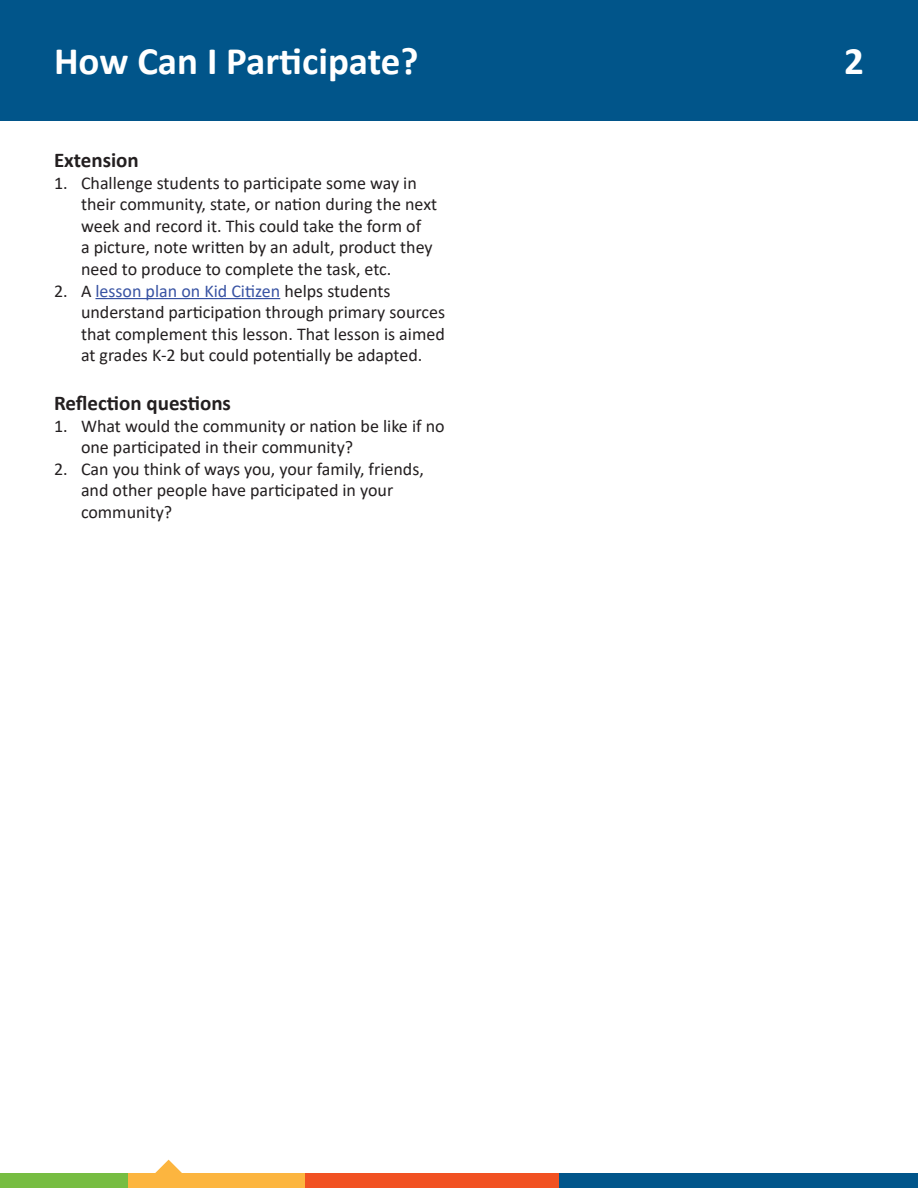
<style>
.page{position:relative;width:918px;height:1188px;background:#fff}
.page>*{position:absolute;margin:0;border:0;box-sizing:border-box;transform-origin:0 0}
.t1{font:700 39px "Calibri";color:#fff}
.t2{font:700 21px "Calibri";color:#231f20}
.t3{font:18px/21.6px "Calibri";color:#231f20}
.s1{color:#3853a3}
</style>
<div class="page">
<div style="left:0;top:0;width:918px;height:120px;background:#01558a"></div>
<div style="left:0;top:1173px;width:130px;height:15px;background:#77bd42"></div>
<div style="left:128px;top:1173px;width:179px;height:15px;background:#fcb53f"></div>
<div style="left:305px;top:1173px;width:257px;height:15px;background:#f15122"></div>
<div style="left:559px;top:1173px;width:359px;height:15px;background:#01558a"></div>
<svg style="left:155px;top:1160px;width:27px;height:13px"></svg>
<hr style="left:95px;top:298px;width:185px;height:1px;background:#3853a3">
<p class="t1" style="left:54px;top:34px;width:366px">How Can I Participate?</p>
<p class="t1" style="left:844px;top:34px;width:21px">2</p>
<p class="t2" style="left:54px;top:145px;width:86px">Extension</p>
<p class="t3" style="left:81px;top:171px;width:358px;text-indent:-27px">1. Challenge students to participate some way in their community, state, or nation during the next week and record it. This could take the form of<br>a picture, note written by an adult, product they need to produce to complete the task, etc.</p>
<p class="t3" style="left:81px;top:279px;width:366px;text-indent:-27px">2. A <span class="s1">lesson plan on Kid Citizen</span> helps students understand participation through primary sources that complement this lesson. That lesson is aimed at grades K-2 but could potentially be adapted.</p>
<p class="t2" style="left:54px;top:388px;width:179px">Reflection questions</p>
<p class="t3" style="left:81px;top:414px;width:365px;text-indent:-27px">1. What would the community or nation be like if no one participated in their community?</p>
<p class="t3" style="left:81px;top:458px;width:344px;text-indent:-27px">2. Can you think of ways you, your family, friends, and other people have participated in your community?</p>
</div>
